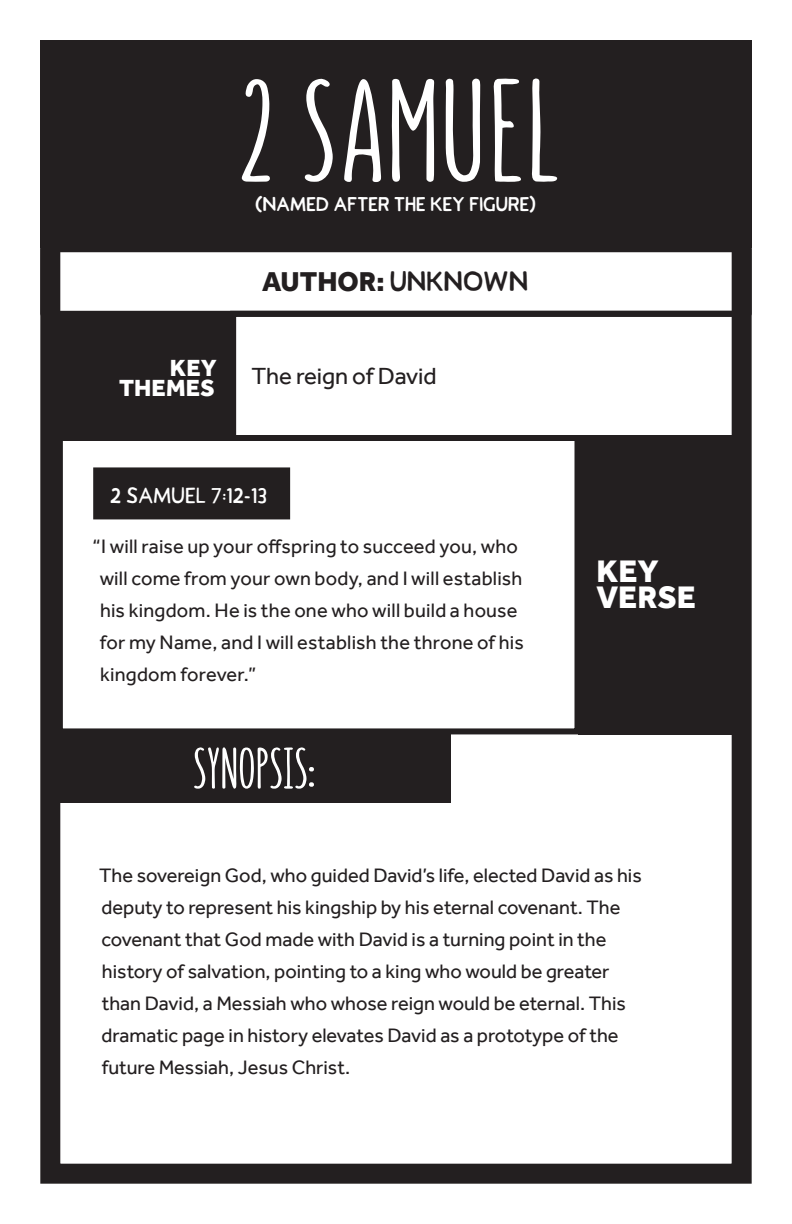
<style>
.page{position:relative;width:792px;height:1224px;background:#fff}
.page>*{position:absolute;margin:0;border:0;box-sizing:border-box;transform-origin:0 0}
.t1{font:700 140px "Summer Font";letter-spacing:.025em;color:#fff}
.t2{font:700 56px "Summer Font";color:#fff}
.t3{font:800 32px/26px "Effra";letter-spacing:.005em;color:#fff}
.t4{font:800 28px "Effra";color:#231f20}
.t5{font:24px "Effra";letter-spacing:-.005em;color:#231f20}
.t6{font:800 24px/20px "Effra";letter-spacing:.01em;color:#fff;text-align:right}
.t7{font:22px "Jimmy Sans";letter-spacing:.03em;color:#fff}
.t8{font:20px/32px "Effra";color:#231f20}
.t9{font:700 20px "Jimmy Sans";letter-spacing:.025em;color:#fff}
.s1{font-family:"Jimmy Sans";font-weight:700}
</style>
<div class="page">
<div style="left:40px;top:40px;width:712px;height:1144px;border:20px solid #231f20"></div>
<div style="left:40px;top:40px;width:712px;height:208px;background:#231f20"></div>
<div style="left:40px;top:246px;width:712px;height:71px;border:6px solid #231f20"></div>
<div style="left:57px;top:315px;width:176px;height:126px;background:#231f20"></div>
<div style="left:230px;top:311px;width:510px;height:130px;border:6px solid #231f20"></div>
<div style="left:93px;top:467px;width:197px;height:52px;background:#231f20"></div>
<div style="left:57px;top:435px;width:523px;height:299px;border:6px solid #231f20"></div>
<div style="left:578px;top:435px;width:157px;height:299px;background:#231f20"></div>
<div style="left:57px;top:732px;width:394px;height:71px;background:#231f20"></div>
<h1 class="t1" style="left:238px;top:47px;width:324px">2 SAMUEL</h1>
<p class="t9" style="left:256px;top:192px;width:282px">(NAMED AFTER THE KEY FIGURE)</p>
<h3 class="t4" style="left:262px;top:265px;width:268px">AUTHOR: <span class="s1">UNKNOWN</span></h3>
<p class="t6" style="left:119px;top:358px;width:99px">KEY<br>THEMES</p>
<p class="t5" style="left:251px;top:362px;width:187px">The reign of David</p>
<p class="t7" style="left:111px;top:482px;width:158px">2 SAMUEL 7:12-13</p>
<p class="t8" style="left:100px;top:531px;width:426px;text-indent:-7px">“I will raise up your offspring to succeed you, who will come from your own body, and I will establish his kingdom. He is the one who will build a house for my Name, and I will establish the throne of his kingdom forever.”</p>
<h2 class="t2" style="left:193px;top:735px;width:124px">SYNOPSIS:</h2>
<h3 class="t3" style="left:596px;top:558px;width:101px">KEY<br>VERSE</h3>
<p class="t8" style="left:99px;top:859px;width:544px">The sovereign God, who guided David’s life, elected David as his deputy to represent his kingship by his eternal covenant. The covenant that God made with David is a turning point in the history of salvation, pointing to a king who would be greater than David, a Messiah who whose reign would be eternal. This dramatic page in history elevates David as a prototype of the future Messiah, Jesus Christ.</p>
</div>
